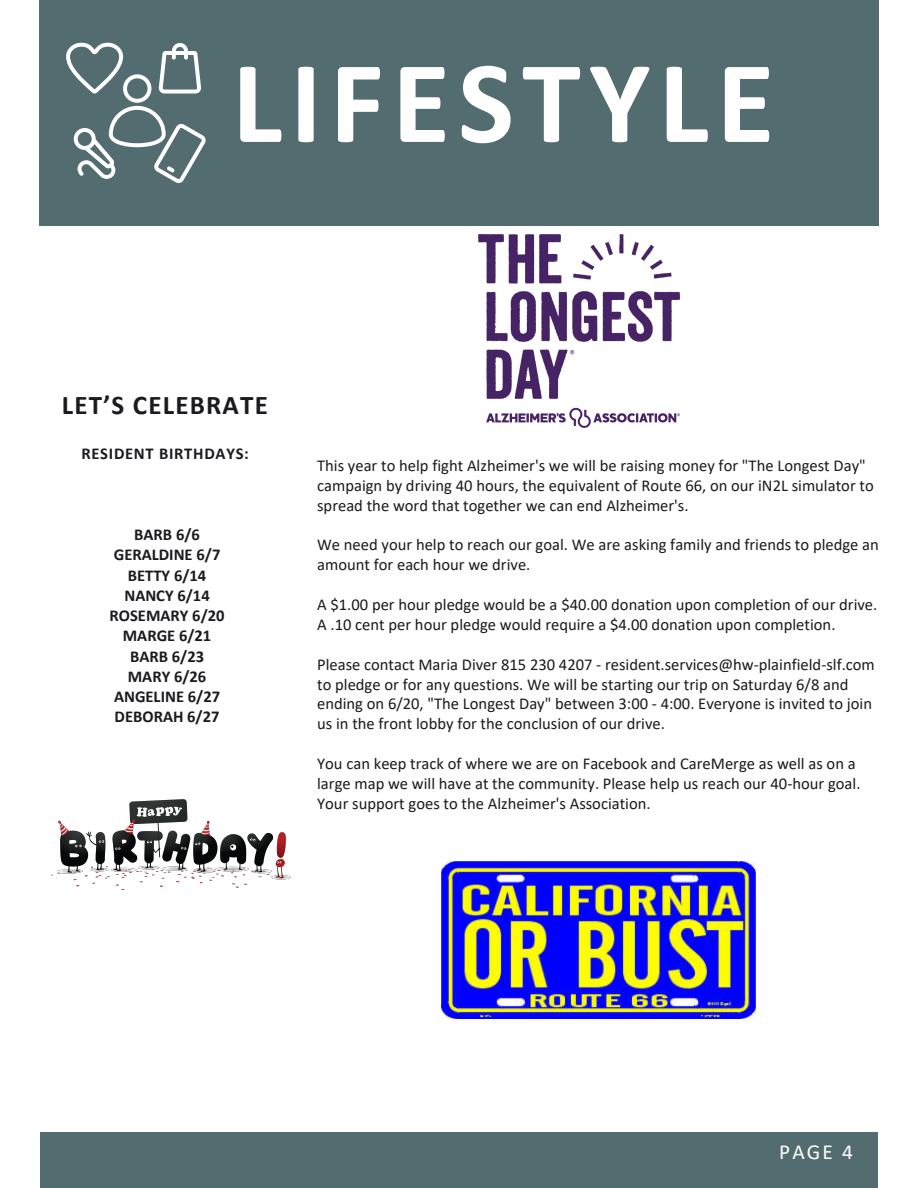
<style>
.page{position:relative;width:918px;height:1188px;background:#fff}
.page>*{position:absolute;margin:0;border:0;box-sizing:border-box;transform-origin:0 0}
.t1{font:700 118.5px "Calibri";letter-spacing:.07em;color:#fff}
.t2{font:700 27px "Calibri";letter-spacing:.045em;color:#1a1b1e}
.t3{font:21.45px "Calibri";color:#fff}
.t4{font:16.5px/20px "Calibri";color:#1a1b1e}
.t5{font:700 16.5px/20.2px "Calibri";color:#1a1b1e;text-align:center}
.t6{font:700 16.5px "Calibri";letter-spacing:.045em;color:#1a1b1e}
</style>
<div class="page">
<div style="left:40px;top:1132px;width:838px;height:56px;background:#526c6f"></div>
<div style="left:39px;top:0;width:839px;height:225px;background:#526c6f"></div>
<svg style="left:66px;top:43px;width:140px;height:140px"></svg>
<img style="left:478px;top:234px;width:202px;height:194px">
<img style="left:442px;top:861px;width:314px;height:158px">
<img style="left:51px;top:799px;width:240px;height:91px">
<p class="t1" style="left:232px;top:53px;width:544px">LIFESTYLE</p>
<p class="t2" style="left:62px;top:394px;width:208px">LET’S CELEBRATE</p>
<p class="t6" style="left:81px;top:447px;width:169px">RESIDENT BIRTHDAYS:</p>
<p class="t5" style="left:110px;top:524px;width:117px">BARB 6/6<br>GERALDINE 6/7<br>BETTY 6/14<br>NANCY 6/14<br>ROSEMARY 6/20<br>MARGE 6/21<br>BARB 6/23<br>MARY 6/26<br>ANGELINE 6/27<br>DEBORAH 6/27</p>
<p class="t4" style="left:317px;top:455px;width:558px">This year to help fight Alzheimer's we will be raising money for "The Longest Day" campaign by driving 40 hours, the equivalent of Route 66, on our iN2L simulator to spread the word that together we can end Alzheimer's.</p>
<p class="t4" style="left:317px;top:535px;width:563px">We need your help to reach our goal. We are asking family and friends to pledge an amount for each hour we drive.</p>
<p class="t4" style="left:317px;top:594px;width:562px">A $1.00 per hour pledge would be a $40.00 donation upon completion of our drive.<br>A .10 cent per hour pledge would require a $4.00 donation upon completion.</p>
<p class="t4" style="left:317px;top:654px;width:559px">Please contact Maria Diver 815 230 4207 - resident.services@hw-plainfield-slf.com to pledge or for any questions. We will be starting our trip on Saturday 6/8 and ending on 6/20, "The Longest Day" between 3:00 - 4:00. Everyone is invited to join us in the front lobby for the conclusion of our drive.</p>
<p class="t4" style="left:317px;top:753px;width:545px">You can keep track of where we are on Facebook and CareMerge as well as on a large map we will have at the community. Please help us reach our 40-hour goal.<br>Your support goes to the Alzheimer's Association.</p>
<h2 class="t3" style="left:779px;top:1143px;width:75px">PAGE 4</h2>
</div>
